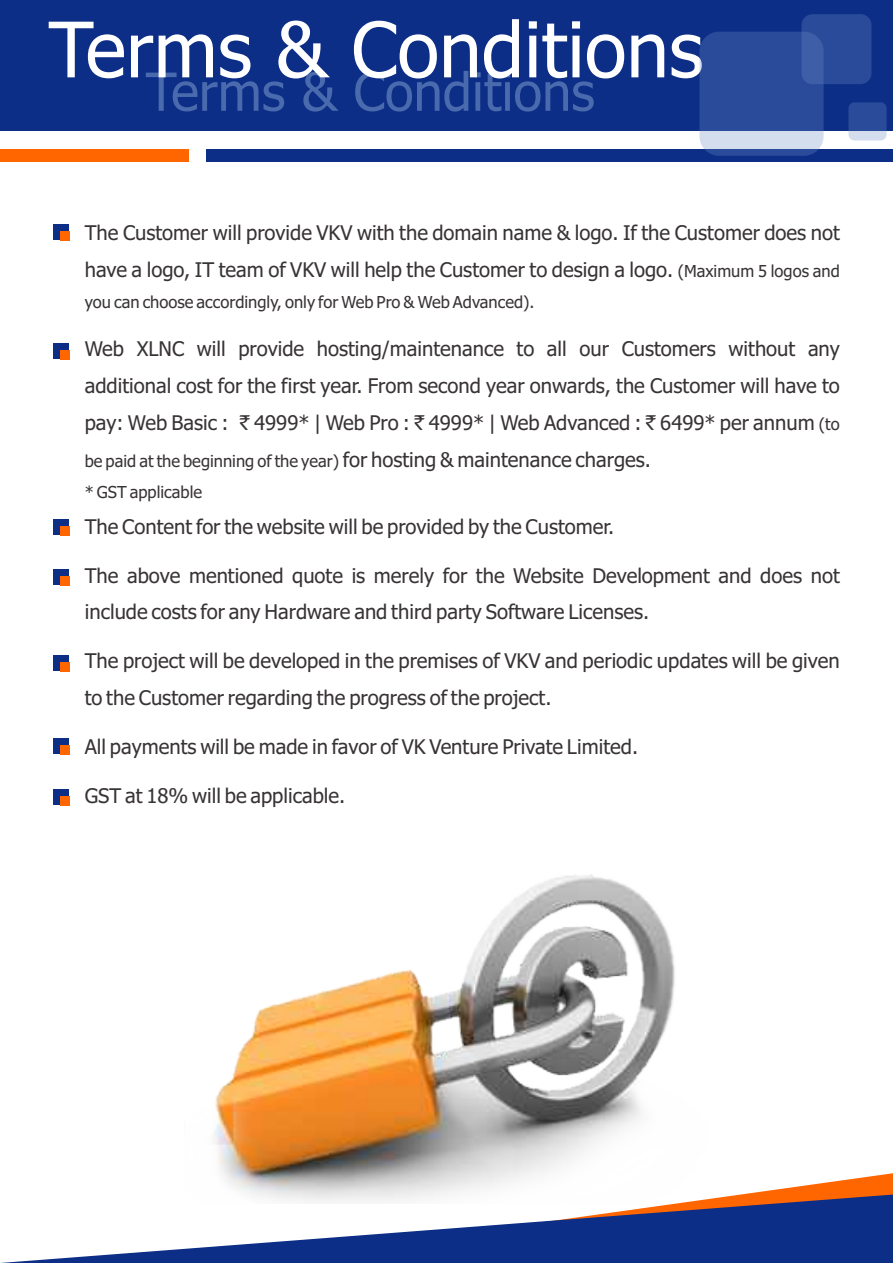
<style>
.page{position:relative;width:893px;height:1263px;background:#fff}
.page>*{position:absolute;margin:0;border:0;box-sizing:border-box;transform-origin:0 0}
.t1{font:76.5px "Tahoma";color:#fff}
.t2{font:52.5px "Tahoma";color:rgb(112 143 199/.62)}
.t3{font:20.25px/36.6px "Tahoma";color:#383336}
.t4{font:20.25px "Rupee Foradian";color:#383336}
.t5{font:16.5px/31px "Tahoma";color:#383336}
.s1{font-size:16.5px}
.s2{font-family:"Rupee Foradian"}
.s3{font-size:20.25px}
</style>
<div class="page">
<div style="left:0;top:149px;width:188px;height:12px;background:#f60"></div>
<svg style="left:745px;top:1173px;width:148px;height:21px"></svg>
<div style="left:0;top:0;width:893px;height:131px;background:#0d2e87"></div>
<svg style="left:1px;top:1194px;width:892px;height:69px;fill:#0d2e87"></svg>
<div style="left:206px;top:149px;width:687px;height:12px;background:#0d2e87"></div>
<div style="left:699px;top:32px;width:125px;height:124px;background:#708fc7;border-radius:20px;opacity:.3"></div>
<div style="left:801px;top:14px;width:70px;height:70px;background:#708fc7;border-radius:11px;opacity:.3"></div>
<div style="left:848px;top:102px;width:39px;height:38px;background:#708fc7;border-radius:6px;opacity:.3"></div>
<div style="left:53px;top:224px;width:15px;height:15px;background:#0d2e87"></div>
<div style="left:60px;top:231px;width:10px;height:10px;background:#f60"></div>
<div style="left:53px;top:343px;width:15px;height:15px;background:#0d2e87"></div>
<div style="left:60px;top:350px;width:10px;height:10px;background:#f60"></div>
<div style="left:53px;top:519px;width:15px;height:16px;background:#0d2e87"></div>
<div style="left:60px;top:526px;width:10px;height:10px;background:#f60"></div>
<div style="left:53px;top:569px;width:15px;height:15px;background:#0d2e87"></div>
<div style="left:60px;top:576px;width:10px;height:10px;background:#f60"></div>
<div style="left:53px;top:655px;width:15px;height:15px;background:#0d2e87"></div>
<div style="left:60px;top:662px;width:10px;height:10px;background:#f60"></div>
<div style="left:53px;top:738px;width:15px;height:16px;background:#0d2e87"></div>
<div style="left:60px;top:745px;width:10px;height:10px;background:#f60"></div>
<div style="left:53px;top:789px;width:15px;height:16px;background:#0d2e87"></div>
<div style="left:60px;top:796px;width:10px;height:10px;background:#f60"></div>
<img style="left:184px;top:874px;width:525px;height:329px">
<h1 class="t1" style="left:49px;top:19px;width:656px">Terms &amp; Conditions</h1>
<h2 class="t2" style="left:146px;top:71px;width:450px">Terms &amp; Conditions</h2>
<p class="t3" style="left:85px;top:216px;width:757px">The Customer will provide VKV with the domain name &amp; logo. If the Customer does not have a logo, IT team of VKV will help the Customer to design a logo. <span class="s1">(Maximum 5 logos and</span></p>
<p class="t5" style="left:85px;top:288px;width:451px">you can choose accordingly, only for Web Pro &amp; Web Advanced).</p>
<p class="t3" style="left:85px;top:332px;width:756px;text-align:justify">Web XLNC will provide hosting/maintenance to all our Customers without any additional cost for the first year. From second year onwards, the Customer will have to pay: Web Basic : <span class="s2">`</span> 4999* | Web Pro : 4999* | Web Advanced : <span class="s2">`</span> 6499* per annum</p>
<p class="t5" style="left:85px;top:447px;width:568px">be paid at the beginning of the year) <span class="s3">for hosting &amp; maintenance charges. </span>* GST applicable</p>
<p class="t3" style="left:85px;top:510px;width:531px">The Content for the website will be provided by the Customer.</p>
<p class="t3" style="left:85px;top:559px;width:757px">The above mentioned quote is merely for the Website Development and does not include costs for any Hardware and third party Software Licenses.</p>
<p class="t3" style="left:85px;top:644px;width:756px">The project will be developed in the premises of VKV and periodic updates will be given to the Customer regarding the progress of the project.</p>
<p class="t3" style="left:85px;top:730px;width:555px">All payments will be made in favor of VK Venture Private Limited.</p>
<p class="t3" style="left:85px;top:779px;width:262px">GST at 18% will be applicable.</p>
<p class="t4" style="left:414px;top:414px;width:12px">`</p>
<p class="t5" style="left:819px;top:409px;width:22px">(to</p>
</div>
